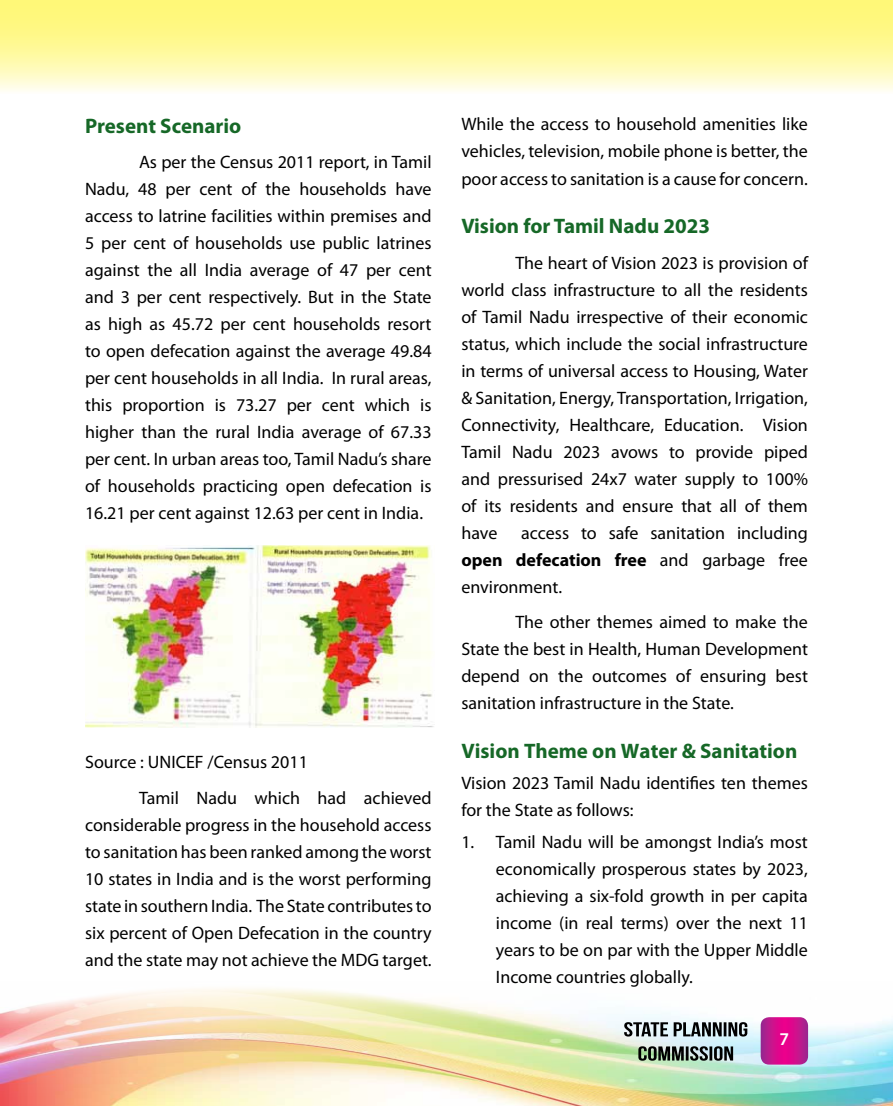
<style>
.page{position:relative;width:893px;height:1106px;background:#fff}
.page>*{position:absolute;margin:0;border:0;box-sizing:border-box;transform-origin:0 0}
.t1{font:700 21px "Myriad Pro";color:#166827}
.t2{font:18px/27px "Myriad Pro";color:#000;text-align:justify}
.t3{font:600 18px "Myriad Pro";color:#fff}
.s1{font-weight:700}
</style>
<div class="page">
<img style="left:0;top:988px;width:893px;height:118px">
<svg style="left:638px;top:1046px;width:95px;height:14px"></svg>
<svg style="left:624px;top:1022px;width:123px;height:14px;background:#70777a"></svg>
<svg style="left:761px;top:1017px;width:47px;height:47px;background:#ca128d"></svg>
<svg style="left:0;top:0;width:893px;height:91px;background:#fff99f"></svg>
<img style="left:85px;top:545px;width:349px;height:182px">
<p class="t1" style="left:85px;top:112px;width:158px">Present Scenario</p>
<p class="t2" style="left:85px;top:148px;width:348px;text-indent:54px">As per the Census 2011 report, in Tamil Nadu, 48 per cent of the households have access to latrine facilities within premises and 5 per cent of households use public latrines against the all India average of 47 per cent and 3 per cent respectively. But in the State as high as 45.72 per cent households resort to open defecation against the average 49.84 per cent households in all India. In rural areas, this proportion is 73.27 per cent which is higher than the rural India average of 67.33 per cent. In urban areas too, Tamil Nadu’s share of households practicing open defecation is 16.21 per cent against 12.63 per cent in India.</p>
<p class="t2" style="left:139px;top:744px;width:294px;line-height:35.5px;text-indent:-54px">Source : UNICEF /Census 2011<br>Tamil Nadu which had achieved</p>
<p class="t2" style="left:85px;top:810px;width:348px">considerable progress in the household access to sanitation has been ranked among the worst 10 states in India and is the worst performing state in southern India. The State contributes to six percent of Open Defecation in the country and the state may not achieve the MDG target.</p>
<p class="t2" style="left:461px;top:111px;width:348px">While the access to household amenities like vehicles, television, mobile phone is better, the poor access to sanitation is a cause for concern.</p>
<p class="t1" style="left:461px;top:212px;width:250px">Vision for Tamil Nadu 2023</p>
<p class="t2" style="left:461px;top:249px;width:348px;text-indent:54px">The heart of Vision 2023 is provision of world class infrastructure to all the residents of Tamil Nadu irrespective of their economic status, which include the social infrastructure in terms of universal access to Housing, Water &amp; Sanitation, Energy, Transportation, Irrigation, Connectivity, Healthcare, Education. Vision Tamil Nadu 2023 avows to provide piped and pressurised 24x7 water supply to 100% of its residents and ensure that all of them have</p>
<p class="t2" style="left:461px;top:519px;width:348px;text-indent:60px">access to safe sanitation including <span class="s1">open defecation free</span> and garbage free environment.</p>
<p class="t2" style="left:461px;top:608px;width:348px;text-indent:54px">The other themes aimed to make the State the best in Health, Human Development depend on the outcomes of ensuring best sanitation infrastructure in the State.</p>
<p class="t1" style="left:461px;top:737px;width:338px">Vision Theme on Water &amp; Sanitation</p>
<p class="t2" style="left:461px;top:769px;width:348px">Vision 2023 Tamil Nadu identifies ten themes for the State as follows:</p>
<p class="t2" style="left:496px;top:827px;width:314px;text-indent:-35px">1. Tamil Nadu will be amongst India’s most economically prosperous states by 2023, achieving a six-fold growth in per capita income (in real terms) over the next 11 years to be on par with the Upper Middle Income countries globally.</p>
<p class="t3" style="left:779px;top:1028px;width:11px">7</p>
</div>
